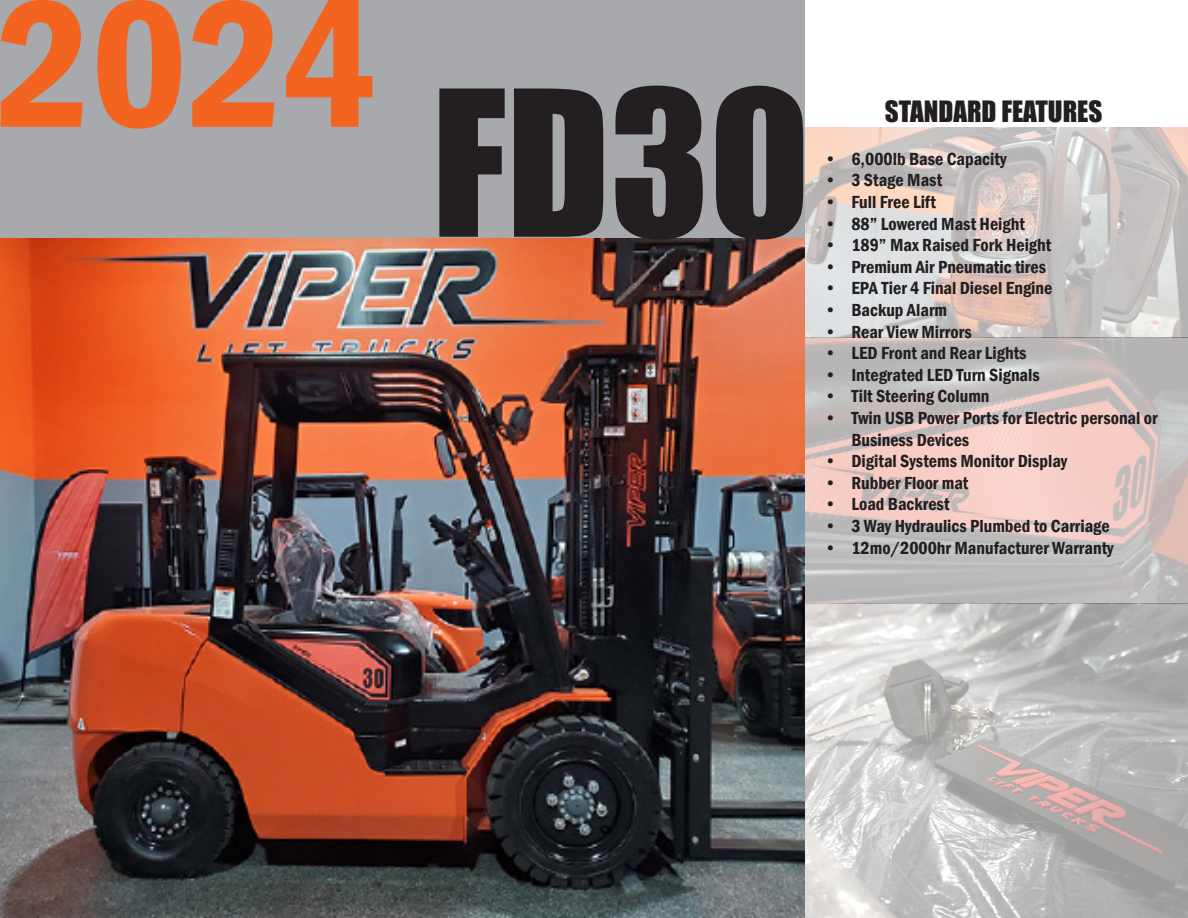
<style>
.page{position:relative;width:1188px;height:918px;background:#fff}
.page>*{position:absolute;margin:0;border:0;box-sizing:border-box;transform-origin:0 0}
.t1{font:600 condensed 187.5px "Franklin Gothic";color:#f36421}
.t2{font:187.5px "Impact";color:#231f20}
.t3{font:27px "Impact";color:#231f20}
.t4{font:600 condensed 18px/21.6px "Franklin Gothic";color:#231f20}
</style>
<div class="page">
<img style="left:805px;top:128px;width:383px;height:476px">
<img style="left:805px;top:604px;width:383px;height:314px">
<img style="left:0;top:238px;width:805px;height:680px">
<div style="left:0;top:0;width:805px;height:238px;background:#a8a9ad"></div>
<p class="t1" style="left:-4px;top:-61px;width:383px">2024</p>
<p class="t2" style="left:432px;top:18px;width:380px">FD30</p>
<p class="t3" style="left:885px;top:90px;width:219px">STANDARD FEATURES</p>
<p class="t4" style="left:824px;top:148px;width:184px">• 6,000lb Base Capacity</p>
<p class="t4" style="left:824px;top:169px;width:119px">• 3 Stage Mast</p>
<p class="t4" style="left:824px;top:191px;width:113px">• Full Free Lift</p>
<p class="t4" style="left:824px;top:212px;width:202px">• 88” Lowered Mast Height</p>
<p class="t4" style="left:824px;top:234px;width:228px">• 189” Max Raised Fork Height</p>
<p class="t4" style="left:824px;top:256px;width:223px">• Premium Air Pneumatic tires</p>
<p class="t4" style="left:824px;top:277px;width:230px">• EPA Tier 4 Final Diesel Engine</p>
<p class="t4" style="left:824px;top:299px;width:124px">• Backup Alarm</p>
<p class="t4" style="left:824px;top:320px;width:149px">• Rear View Mirrors</p>
<p class="t4" style="left:824px;top:342px;width:204px">• LED Front and Rear Lights</p>
<p class="t4" style="left:824px;top:364px;width:217px">• Integrated LED Turn Signals</p>
<p class="t4" style="left:824px;top:385px;width:167px">• Tilt Steering Column</p>
<p class="t4" style="left:851px;top:407px;width:308px;text-indent:-27px">• Twin USB Power Ports for Electric personal or<br>Business Devices</p>
<p class="t4" style="left:824px;top:450px;width:244px">• Digital Systems Monitor Display</p>
<p class="t4" style="left:824px;top:472px;width:146px">• Rubber Floor mat</p>
<p class="t4" style="left:824px;top:493px;width:127px">• Load Backrest</p>
<p class="t4" style="left:824px;top:515px;width:287px">• 3 Way Hydraulics Plumbed to Carriage</p>
<p class="t4" style="left:824px;top:536px;width:291px">• 12mo/2000hr Manufacturer Warranty</p>
</div>
